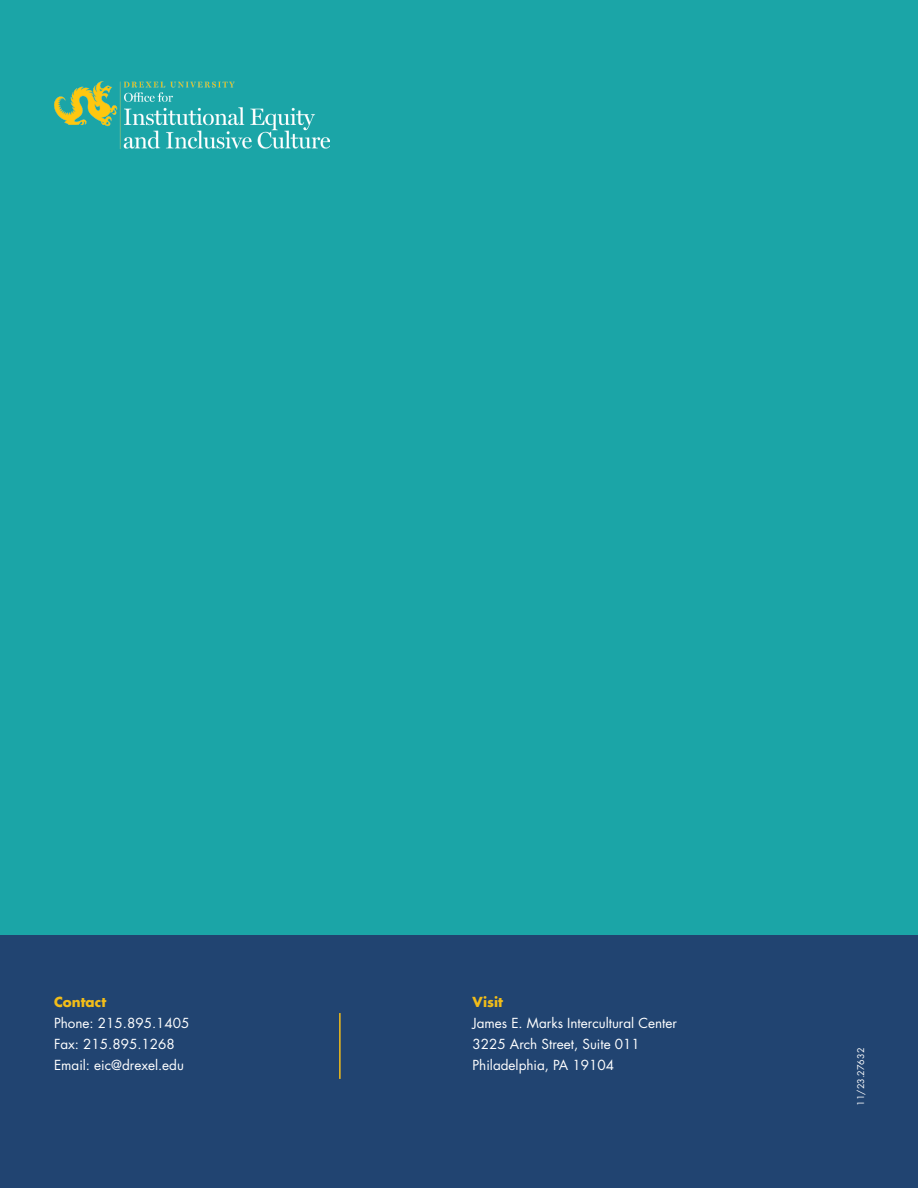
<style>
.page{position:relative;width:918px;height:1188px;background:#fff}
.page>*{position:absolute;margin:0;border:0;box-sizing:border-box;transform-origin:0 0}
.t1{font:13.5px "Futura Std";color:#fff}
.t2{font:700 13.5px "Futura Std";color:#f2bd19}
.t3{font:9px "Futura Std";color:#fff}
</style>
<div class="page">
<div style="left:0;top:0;width:918px;height:935px;background:#1ba5a7"></div>
<div style="left:0;top:935px;width:918px;height:253px;background:#214471"></div>
<img style="left:54px;top:81px;width:275px;height:67px">
<hr style="left:339px;top:1013px;width:2px;height:66px;background:#f2bd19">
<p class="t2" style="left:54px;top:993px;width:54px">Contact</p>
<p class="t1" style="left:54px;top:1014px;width:137px">Phone: 215.895.1405</p>
<p class="t1" style="left:54px;top:1035px;width:122px">Fax: 215.895.1268</p>
<p class="t1" style="left:54px;top:1056px;width:132px">Email: eic@drexel.edu</p>
<p class="t2" style="left:472px;top:993px;width:32px">Visit</p>
<p class="t1" style="left:472px;top:1014px;width:206px">James E. Marks Intercultural Center</p>
<p class="t1" style="left:472px;top:1035px;width:169px">3225 Arch Street, Suite 011</p>
<p class="t1" style="left:472px;top:1056px;width:143px">Philadelphia, PA 19104</p>
<p class="t3" style="left:855px;top:1106px;width:59px;rotate:-90deg">11/23.27632</p>
</div>
